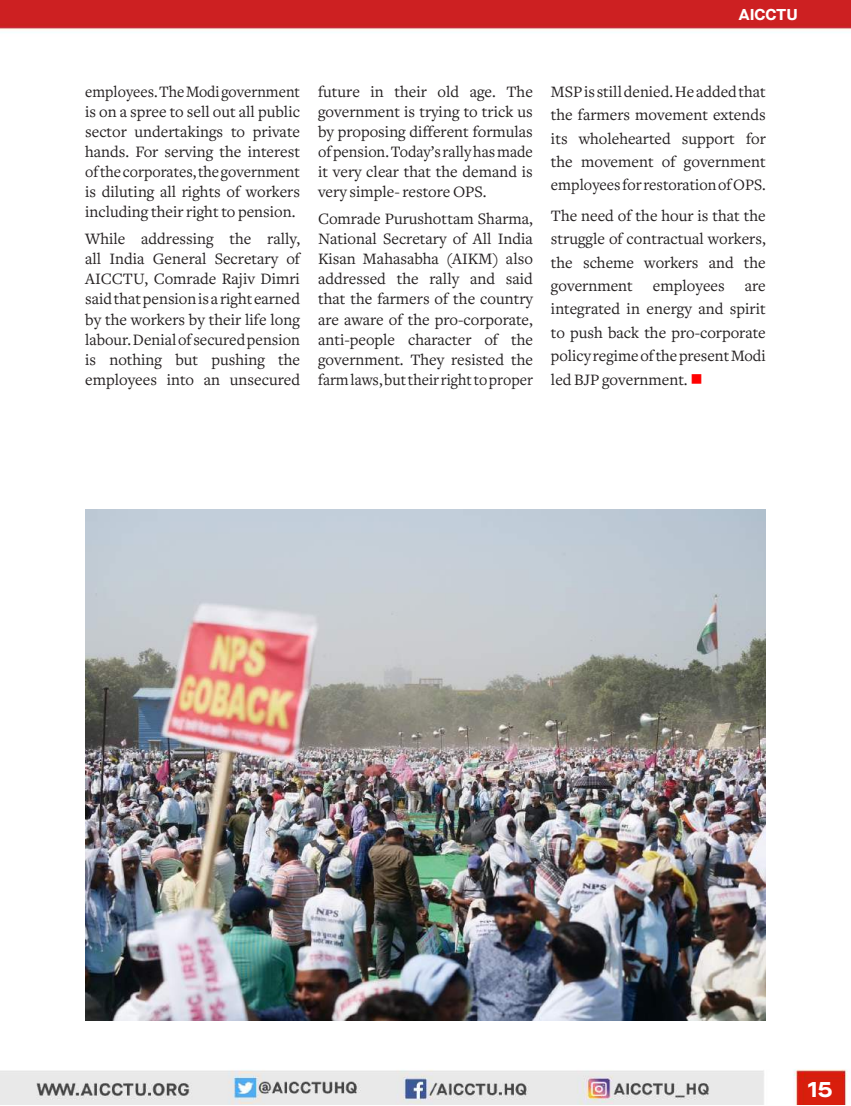
<style>
.page{position:relative;width:851px;height:1106px;background:#fff}
.page>*{position:absolute;margin:0;border:0;box-sizing:border-box;transform-origin:0 0}
.t1{font:700 22.35px "Maison Neue";color:#fff;scale:1.09 1}
.t2{font:16.5px/20.1px "Freight Text";color:#231f20;text-align:justify}
.t3{font:16.5px/20.1px "Freight Text";color:#231f20;text-align:justify;scale:.96 1}
.t4{font:700 15.75px "Maison Neue";color:#fff;scale:1.09 1}
.s1{color:#f00}
</style>
<div class="page">
<img style="left:0;top:0;width:850px;height:1104px">
<img style="left:85px;top:509px;width:680px;height:511px">
<p class="t4" style="left:738px;top:3px;width:56px">AICCTU</p>
<p class="t3" style="left:85px;top:82px;width:225px">employees. The Modi government is on a spree to sell out all public sector undertakings to private hands. For serving the interest of the corporates, the government is diluting all rights of workers including their right to pension.</p>
<p class="t2" style="left:85px;top:229px;width:216px">While addressing the rally, all India General Secretary of AICCTU, Comrade Rajiv Dimri said that pension is a right earned by the workers by their life long labour. Denial of secured pension is nothing but pushing the employees into an unsecured</p>
<p class="t2" style="left:318px;top:82px;width:216px">future in their old age. The government is trying to trick us by proposing different formulas of pension. Today’s rally has made it very clear that the demand is very simple- restore OPS.</p>
<p class="t2" style="left:318px;top:209px;width:216px">Comrade Purushottam Sharma, National Secretary of All India Kisan Mahasabha (AIKM) also addressed the rally and said that the farmers of the country are aware of the pro-corporate, anti-people character of the government. They resisted the farm laws, but their right to proper</p>
<p class="t2" style="left:551px;top:80px;width:216px;line-height:23.4px">MSP is still denied. He added that the farmers movement extends its wholehearted support for the movement of government employees for restoration of OPS.</p>
<p class="t2" style="left:551px;top:204px;width:216px;line-height:23.4px">The need of the hour is that the struggle of contractual workers, the scheme workers and the government employees are integrated in energy and spirit to push back the pro-corporate policy regime of the present Modi led BJP government. <span class="s1">■</span></p>
<h1 class="t1" style="left:807px;top:1073px;width:24px">15</h1>
</div>
